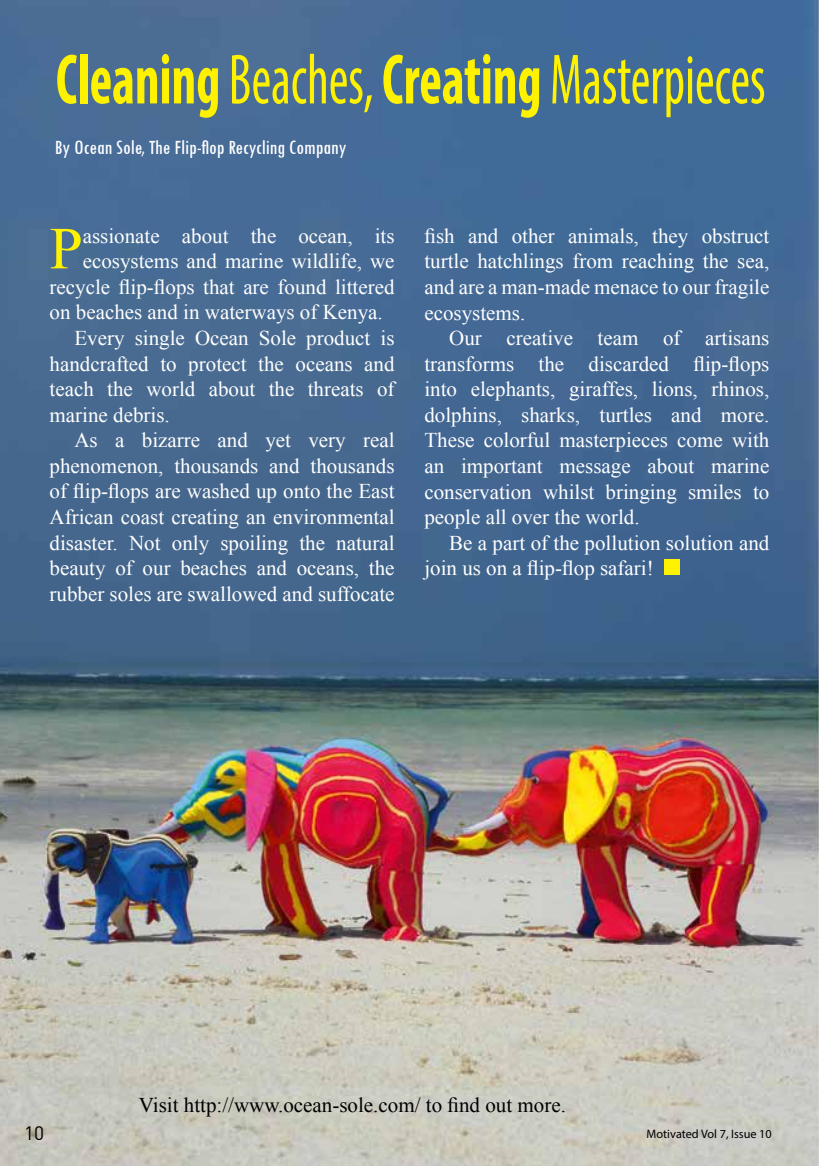
<style>
.page{position:relative;width:819px;height:1166px;background:#fff}
.page>*{position:absolute;margin:0;border:0;box-sizing:border-box;transform-origin:0 0}
.t1{font:condensed 71.75px "Myriad Pro";color:#fff200;scale:.75 1}
.t2{font:59.68px "Times New Roman";color:#fff200}
.t3{font:21px/25.6px "Times New Roman";color:#fff;text-align:justify}
.t4{font:21px "Times New Roman";color:#000}
.t5{font:condensed 21px "Tw Cen";color:#fff}
.t6{font:19.25px "DIN Pro";color:#000}
.t7{font:12.25px "Myriad Pro";color:#000}
.s1{font-weight:700}
</style>
<div class="page">
<img style="left:0;top:0;width:819px;height:1166px">
<div style="left:664px;top:559px;width:15px;height:16px;background:#fff200"></div>
<h1 class="t1" style="left:56px;top:36px;width:947px"><span class="s1">Cleaning</span> Beaches, <span class="s1">Creating</span> Masterpieces</h1>
<p class="t5" style="left:55px;top:135px;width:293px">By Ocean Sole, The Flip-flop Recycling Company</p>
<h2 class="t2" style="left:50px;top:208px;width:35px">P</h2>
<p class="t3" style="left:83px;top:223px;width:313px">assionate about the ocean, its</p>
<p class="t3" style="left:83px;top:248px;width:313px">ecosystems and marine wildlife, we</p>
<p class="t3" style="left:50px;top:274px;width:346px">recycle flip-flops that are found littered</p>
<p class="t3" style="left:50px;top:299px;width:334px">on beaches and in waterways of Kenya.</p>
<p class="t3" style="left:74px;top:325px;width:321px">Every single Ocean Sole product is</p>
<p class="t3" style="left:50px;top:350px;width:346px">handcrafted to protect the oceans and</p>
<p class="t3" style="left:50px;top:376px;width:346px">teach the world about the threats of</p>
<p class="t3" style="left:50px;top:402px;width:122px">marine debris.</p>
<p class="t3" style="left:74px;top:427px;width:321px">As a bizarre and yet very real</p>
<p class="t3" style="left:50px;top:453px;width:346px">phenomenon, thousands and thousands</p>
<p class="t3" style="left:50px;top:478px;width:346px">of flip-flops are washed up onto the East</p>
<p class="t3" style="left:50px;top:504px;width:346px">African coast creating an environmental</p>
<p class="t3" style="left:50px;top:529px;width:346px">disaster. Not only spoiling the natural</p>
<p class="t3" style="left:50px;top:555px;width:346px">beauty of our beaches and oceans, the</p>
<p class="t3" style="left:50px;top:580px;width:346px">rubber soles are swallowed and suffocate</p>
<p class="t3" style="left:424px;top:223px;width:346px">fish and other animals, they obstruct turtle hatchlings from reaching the sea, and are a man-made menace to our fragile ecosystems.</p>
<p class="t3" style="left:424px;top:325px;width:346px;text-indent:25px">Our creative team of artisans transforms the discarded flip-flops into elephants, giraffes, lions, rhinos, dolphins, sharks, turtles and more.<br>These colorful masterpieces come with an important message about marine conservation whilst bringing smiles to people all over the world.</p>
<p class="t3" style="left:424px;top:529px;width:346px;text-indent:25px">Be a part of the pollution solution and join us on a flip-flop safari!</p>
<p class="t4" style="left:139px;top:1091px;width:428px">Visit http://www.ocean-sole.com/ to find out more.</p>
<p class="t6" style="left:24px;top:1119px;width:22px">10</p>
<p class="t7" style="left:646px;top:1126px;width:127px">Motivated Vol 7, Issue 10</p>
</div>
